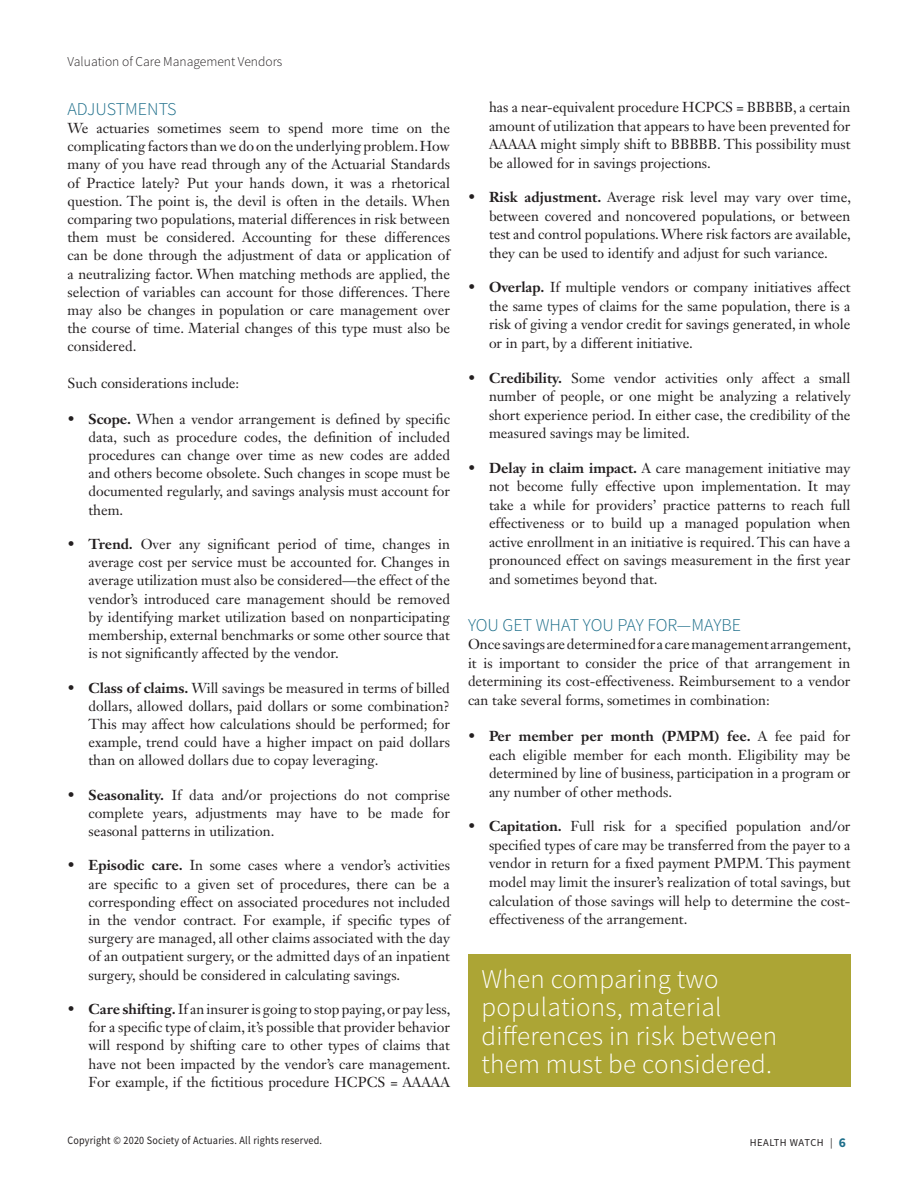
<style>
.page{position:relative;width:918px;height:1188px;background:#fff}
.page>*{position:absolute;margin:0;border:0;box-sizing:border-box;transform-origin:0 0}
.Article_Pull_Quote{font:300 27px/28.5px "Source Sans Pro";letter-spacing:.01em;color:#fff}
.Article_Subhead_A{font:300 18px "Source Sans Pro";color:#1d6e8a}
.Article_Body___space{font:14.25px/18.1px "Janson Text LT Std";color:#231f20;text-align:justify}
.t1{font:300 13.5px "Source Sans Pro";color:#231f20}
.t2{font:11.25px "Source Sans Pro";letter-spacing:.02em;color:#231f20;scale:.9 1}
.Folio_Right{font:10.5px "Source Sans Pro";letter-spacing:.05em;color:#231f20}
.s1{font-weight:700}
.s2{font-weight:700;font-size:13.5px;color:#1d6e8a}
</style>
<div class="page">
<div style="left:468px;top:954px;width:382px;height:133px;background:#aca535"></div>
<p class="t1" style="left:68px;top:54px;width:216px">Valuation of Care Management Vendors</p>
<p class="Article_Subhead_A" style="left:68px;top:98px;width:111px">ADJUSTMENTS</p>
<p class="Article_Body___space" style="left:68px;top:119px;width:384px">We actuaries sometimes seem to spend more time on the complicating factors than we do on the underlying problem. How many of you have read through any of the Actuarial Standards of Practice lately? Put your hands down, it was a rhetorical question. The point is, the devil is often in the details. When comparing two populations, material differences in risk between them must be considered. Accounting for these differences can be done through the adjustment of data or application of a neutralizing factor. When matching methods are applied, the selection of variables can account for those differences. There may also be changes in population or care management over the course of time. Material changes of this type must also be considered.</p>
<p class="Article_Body___space" style="left:68px;top:373px;width:173px">Such considerations include:</p>
<p class="Article_Body___space" style="left:88px;top:409px;width:363px;text-indent:-21px">• <span class="s1">Scope.</span> When a vendor arrangement is defined by specific data, such as procedure codes, the definition of included procedures can change over time as new codes are added and others become obsolete. Such changes in scope must be documented regularly, and savings analysis must account for them.</p>
<p class="Article_Body___space" style="left:88px;top:535px;width:363px;text-indent:-21px">• <span class="s1">Trend.</span> Over any significant period of time, changes in average cost per service must be accounted for. Changes in average utilization must also be considered—the effect of the vendor’s introduced care management should be removed by identifying market utilization based on nonparticipating membership, external benchmarks or some other source that is not significantly affected by the vendor.</p>
<p class="Article_Body___space" style="left:88px;top:678px;width:363px;text-indent:-21px">• <span class="s1">Class of claims.</span> Will savings be measured in terms of billed dollars, allowed dollars, paid dollars or some combination?<br>This may affect how calculations should be performed; for example, trend could have a higher impact on paid dollars than on allowed dollars due to copay leveraging.</p>
<p class="Article_Body___space" style="left:88px;top:786px;width:363px;text-indent:-21px">• <span class="s1">Seasonality.</span> If data and/or projections do not comprise complete years, adjustments may have to be made for seasonal patterns in utilization.</p>
<p class="Article_Body___space" style="left:88px;top:856px;width:363px;text-indent:-21px">• <span class="s1">Episodic care.</span> In some cases where a vendor’s activities are specific to a given set of procedures, there can be a corresponding effect on associated procedures not included in the vendor contract. For example, if specific types of surgery are managed, all other claims associated with the day of an outpatient surgery, or the admitted days of an inpatient surgery, should be considered in calculating savings.</p>
<p class="Article_Body___space" style="left:88px;top:1000px;width:364px;text-indent:-21px">• <span class="s1">Care shifting.</span> If an insurer is going to stop paying, or pay less, for a specific type of claim, it’s possible that provider behavior will respond by shifting care to other types of claims that have not been impacted by the vendor’s care management.<br>For example, if the fictitious procedure HCPCS = AAAAA</p>
<p class="Article_Body___space" style="left:489px;top:98px;width:363px">has a near-equivalent procedure HCPCS = BBBBB, a certain amount of utilization that appears to have been prevented for AAAAA might simply shift to BBBBB. This possibility must be allowed for in savings projections.</p>
<p class="Article_Body___space" style="left:489px;top:188px;width:364px;text-indent:-21px">• <span class="s1">Risk adjustment.</span> Average risk level may vary over time, between covered and noncovered populations, or between test and control populations. Where risk factors are available, they can be used to identify and adjust for such variance.</p>
<p class="Article_Body___space" style="left:489px;top:278px;width:363px;text-indent:-21px">• <span class="s1">Overlap.</span> If multiple vendors or company initiatives affect the same types of claims for the same population, there is a risk of giving a vendor credit for savings generated, in whole or in part, by a different initiative.</p>
<p class="Article_Body___space" style="left:489px;top:368px;width:363px;text-indent:-21px">• <span class="s1">Credibility.</span> Some vendor activities only affect a small number of people, or one might be analyzing a relatively short experience period. In either case, the credibility of the measured savings may be limited.</p>
<p class="Article_Body___space" style="left:489px;top:459px;width:363px;text-indent:-21px">• <span class="s1">Delay in claim impact.</span> A care management initiative may not become fully effective upon implementation. It may take a while for providers’ practice patterns to reach full effectiveness or to build up a managed population when active enrollment in an initiative is required. This can have a pronounced effect on savings measurement in the first year and sometimes beyond that.</p>
<p class="Article_Subhead_A" style="left:468px;top:614px;width:275px">YOU GET WHAT YOU PAY FOR—MAYBE</p>
<p class="Article_Body___space" style="left:468px;top:635px;width:385px">Once savings are determined for a care management arrangement, it is important to consider the price of that arrangement in determining its cost-effectiveness. Reimbursement to a vendor can take several forms, sometimes in combination:</p>
<p class="Article_Body___space" style="left:489px;top:727px;width:363px;text-indent:-21px">• <span class="s1">Per member per month (PMPM) fee.</span> A fee paid for each eligible member for each month. Eligibility may be determined by line of business, participation in a program or any number of other methods.</p>
<p class="Article_Body___space" style="left:489px;top:817px;width:363px;text-indent:-21px">• <span class="s1">Capitation.</span> Full risk for a specified population and/or specified types of care may be transferred from the payer to a vendor in return for a fixed payment PMPM. This payment model may limit the insurer’s realization of total savings, but calculation of those savings will help to determine the cost&shy;effectiveness of the arrangement.</p>
<p class="Article_Pull_Quote" style="left:482px;top:965px;width:297px">When comparing two populations, material differences in risk between them must be considered.</p>
<p class="t2" style="left:68px;top:1133px;width:284px">Copyright © 2020 Society of Actuaries. All rights reserved.</p>
<p class="Folio_Right" style="left:750px;top:1136px;width:98px">HEALTH WATCH | <span class="s2">6</span></p>
</div>
